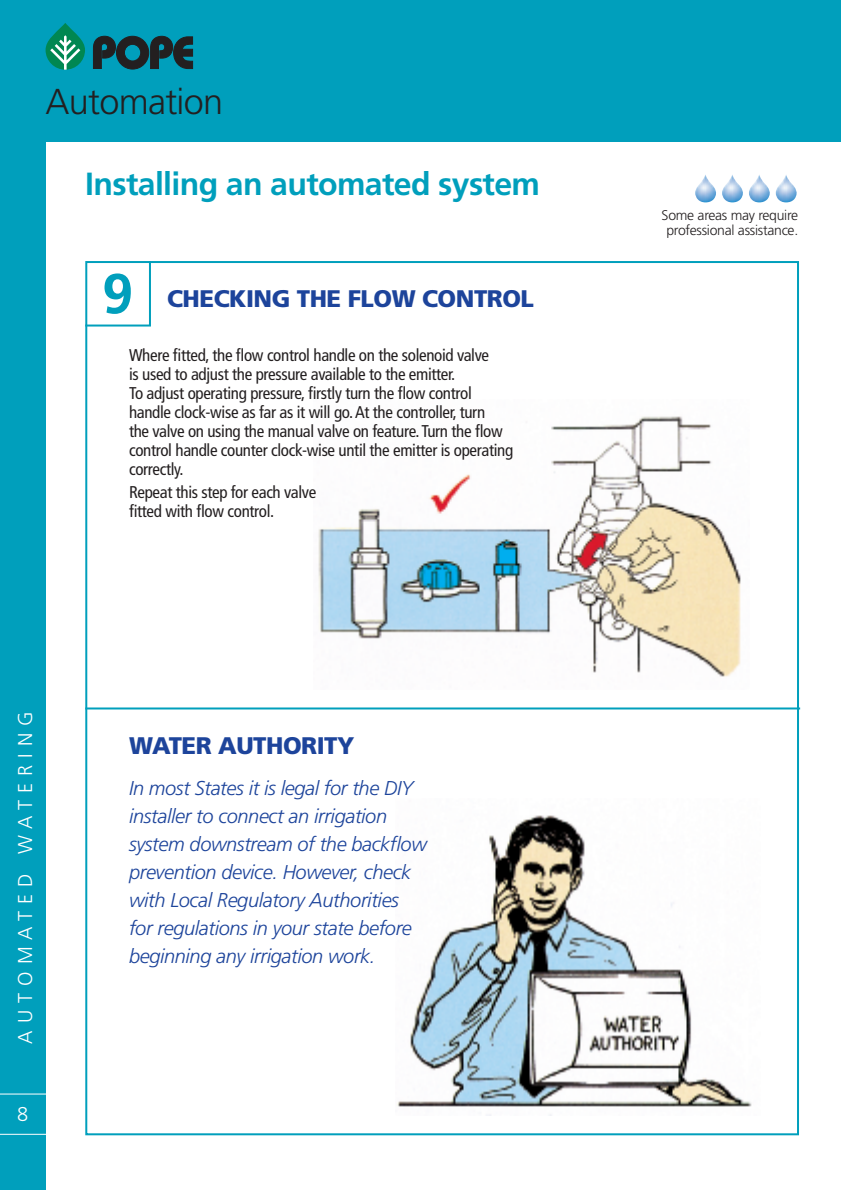
<style>
.page{position:relative;width:841px;height:1190px;background:#fff}
.page>*{position:absolute;margin:0;border:0;box-sizing:border-box;transform-origin:0 0}
.t1{font:700 56px "Frutiger";color:#009fbc}
.t2{font:300 36px "Frutiger";letter-spacing:-.02em;color:#231f20}
.t3{font:300 32.6px "Frutiger";color:#231f20}
.t4{font:700 32px "Frutiger";letter-spacing:-.02em;color:#009fbc}
.t5{font:900 24px "Frutiger";letter-spacing:-.02em;color:#1d449b}
.t6{font:italic 300 20px/28px "Frutiger";letter-spacing:-.02em;color:#1d449b}
.t7{font:300 20px "Frutiger";letter-spacing:.35em;color:#fff}
.t8{font:condensed 17px/19px "Frutiger";letter-spacing:-.02em;color:#231f20}
.t9{font:300 14px/14.8px "Frutiger";letter-spacing:-.02em;color:#231f20;text-align:center}
</style>
<div class="page">
<div style="left:0;top:0;width:839px;height:142px;background:#009fbc"></div>
<div style="left:0;top:0;width:46px;height:1190px;background:#009fbc"></div>
<svg style="left:93px;top:36px;width:100px;height:34px"></svg>
<svg style="left:46px;top:23px;width:39px;height:47px"></svg>
<hr style="left:0;top:1134px;width:63px;height:1px;background:#fff">
<hr style="left:0;top:1093px;width:63px;height:1px;background:#fff">
<hr style="left:839px;top:0;width:1px;height:142px;background:#009fbc">
<img style="left:397px;top:815px;width:355px;height:300px">
<img style="left:318px;top:416px;width:423px;height:261px">
<svg style="left:85px;top:261px;width:67px;height:66px"></svg>
<hr style="left:85px;top:707px;width:715px;height:2px;background:#009fbc">
<img style="left:695px;top:175px;width:21px;height:27px">
<img style="left:722px;top:175px;width:21px;height:27px">
<img style="left:749px;top:175px;width:20px;height:27px">
<img style="left:775px;top:175px;width:21px;height:27px">
<h3 class="t3" style="left:48px;top:72px;width:150px">DIY GUIDE</h3>
<h2 class="t2" style="left:46px;top:81px;width:179px">Automation</h2>
<h3 class="t4" style="left:85px;top:165px;width:456px">Installing an automated system</h3>
<h1 class="t1" style="left:102px;top:261px;width:33px">9</h1>
<h3 class="t5" style="left:167px;top:284px;width:368px">CHECKING THE FLOW CONTROL</h3>
<p class="t8" style="left:129px;top:346px;width:385px">Where fitted, the flow control handle on the solenoid valve<br>is used to adjust the pressure available to the emitter.<br>To adjust operating pressure, firstly turn the flow control handle clock-wise as far as it will go. At the controller, turn<br>the valve on using the manual valve on feature. Turn the flow control handle counter clock-wise until the emitter is operating correctly.</p>
<p class="t8" style="left:129px;top:482px;width:189px">Repeat this step for each valve fitted with flow control.</p>
<p class="t7" style="left:14px;top:1043px;width:334px;rotate:-90deg">AUTOMATED WATERING</p>
<p class="t7" style="left:17px;top:1103px;width:13px">8</p>
<h3 class="t5" style="left:129px;top:731px;width:227px">WATER AUTHORITY</h3>
<p class="t6" style="left:129px;top:773px;width:299px">In most States it is legal for the DIY installer to connect an irrigation system downstream of the backflow prevention device. However, check with Local Regulatory Authorities for regulations in your state before beginning any irrigation work.</p>
<p class="t9" style="left:661px;top:207px;width:138px">Some areas may require professional assistance.</p>
</div>
